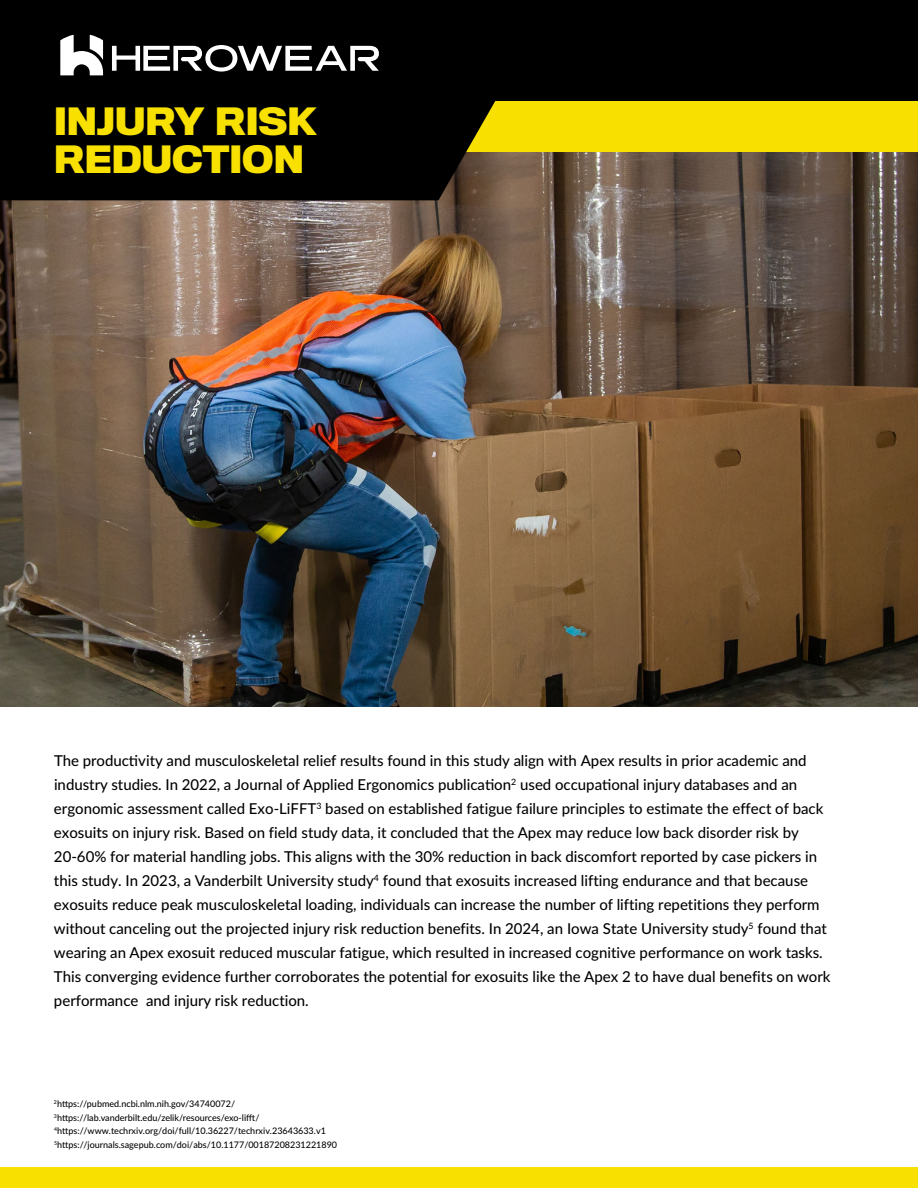
<style>
.page{position:relative;width:918px;height:1188px;background:#fff}
.page>*{position:absolute;margin:0;border:0;box-sizing:border-box;transform-origin:0 0}
.t1{font:700 34.95px/37.8px "Titling Gothic FB";color:#f8e100}
.t2{font:500 15px/24px "Lato";color:#000}
.t3{font:500 9px/13.5px "Lato";color:#000}
</style>
<div class="page">
<img style="left:0;top:152px;width:918px;height:555px">
<div style="left:0;top:61px;width:918px;height:91px;background:#f8e100"></div>
<svg style="left:0;top:100px;width:553px;height:100px;fill:#000"></svg>
<div style="left:0;top:0;width:918px;height:100px;background:#000"></div>
<svg style="left:112px;top:45px;width:267px;height:27px"></svg>
<svg style="left:60px;top:35px;width:43px;height:40px"></svg>
<div style="left:0;top:1167px;width:918px;height:21px;background:#f8e100"></div>
<h1 class="t1" style="left:54px;top:102px;width:265px">INJURY RISK<br>REDUCTION</h1>
<p class="t2" style="left:54px;top:748px;width:778px">The productivity and musculoskeletal relief results found in this study align with Apex results in prior academic and industry studies. In 2022, a Journal of Applied Ergonomics publication<sup>2</sup> used occupational injury databases and an ergonomic assessment called Exo-LiFFT<sup>3</sup> based on established fatigue failure principles to estimate the effect of back exosuits on injury risk. Based on field study data, it concluded that the Apex may reduce low back disorder risk by 20-60% for material handling jobs. This aligns with the 30% reduction in back discomfort reported by case pickers in this study. In 2023, a Vanderbilt University study<sup>4</sup> found that exosuits increased lifting endurance and that because exosuits reduce peak musculoskeletal loading, individuals can increase the number of lifting repetitions they perform without canceling out the projected injury risk reduction benefits. In 2024, an Iowa State University study<sup>5</sup> found that wearing an Apex exosuit reduced muscular fatigue, which resulted in increased cognitive performance on work tasks.<br>This converging evidence further corroborates the potential for exosuits like the Apex 2 to have dual benefits on work performance and injury risk reduction.</p>
<p class="t3" style="left:54px;top:1097px;width:285px"><sup>2</sup>https://pubmed.ncbi.nlm.nih.gov/34740072/ <sup>3</sup>https://lab.vanderbilt.edu/zelik/resources/exo-lifft/ <sup>4</sup>https://www.techrxiv.org/doi/full/10.36227/techrxiv.23643633.v1<br><sup>5</sup>https://journals.sagepub.com/doi/abs/10.1177/00187208231221890</p>
</div>
